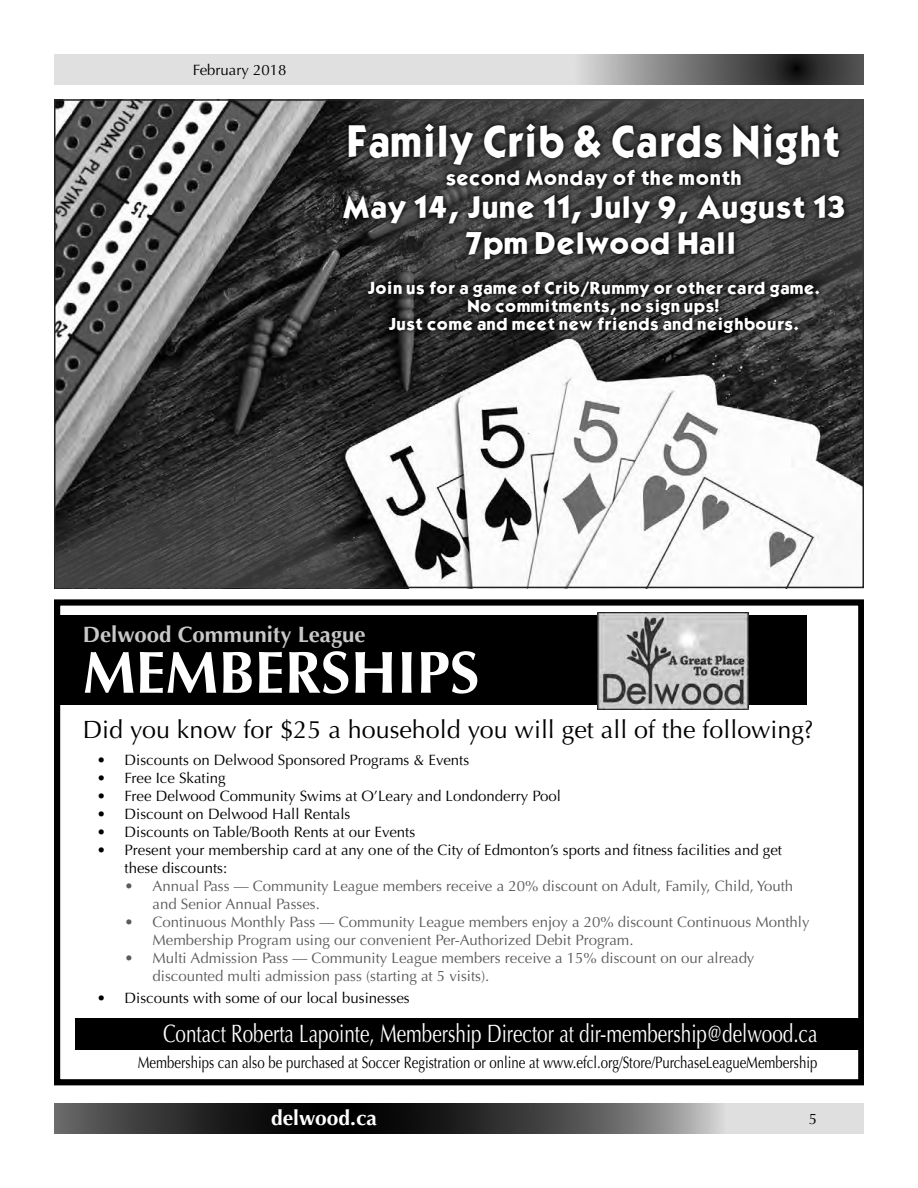
<style>
.page{position:relative;width:918px;height:1188px;background:#fff}
.page>*{position:absolute;margin:0;border:0;box-sizing:border-box;transform-origin:0 0}
.t1{font:700 59.55px "Optima";color:#fff}
.t2{font:39px "Baker Normal";color:#fff;scale:.89 1}
.t3{font:27px/36px "Baker Normal";color:#fff;text-align:center}
.t4{font:25.2px "Optima";color:#fff;scale:.75 1}
.t5{font:25.05px "Optima";color:#000}
.t6{font:700 22.2px "Optima";color:#c8c8c8}
.t7{font:700 21px "Optima";color:#fff}
.t8{font:18px "Baker Normal";letter-spacing:.01em;color:#fff}
.t9{font:16.5px "Optima";color:#000;scale:.8 1}
.t10{font:15px/18px "Optima";color:#5b5b5b}
.t11{font:15px/18px "Optima";color:#000}
.t12{font:15px/18px "Baker Normal";color:#fff;text-align:center}
</style>
<div class="page">
<svg style="left:54px;top:54px;width:810px;height:31px;background:#b6b6b6"></svg>
<svg style="left:54px;top:1103px;width:810px;height:31px;background:#585858"></svg>
<div style="left:75px;top:1018px;width:789px;height:32px;background:#000"></div>
<div style="left:54px;top:599px;width:810px;height:486px;border:6px solid #000"></div>
<div style="left:54px;top:615px;width:753px;height:90px;background:#000"></div>
<img style="left:598px;top:613px;width:151px;height:97px">
<img style="left:57px;top:102px;width:804px;height:483px">
<svg style="left:55px;top:387px;width:353px;height:201px;background:#474747"></svg>
<svg style="left:327px;top:99px;width:537px;height:232px;background:#3f3f3f"></svg>
<svg style="left:338px;top:118px;width:512px;height:221px;background:#2f2f2f"></svg>
<p class="t11" style="left:193px;top:61px;width:95px">February 2018</p>
<h2 class="t2" style="left:347px;top:117px;width:555px">Family Crib &amp; Cards Night</h2>
<p class="t8" style="left:445px;top:167px;width:298px">second Monday of the month</p>
<h3 class="t3" style="left:342px;top:190px;width:505px">May 14, June 11, July 9, August 13<br>7pm Delwood Hall</h3>
<p class="t12" style="left:367px;top:279px;width:454px">Join us for a game of Crib/Rummy or other card game.<br>No commitments, no sign ups!<br>Just come and meet new friends and neighbours.</p>
<h3 class="t6" style="left:83px;top:621px;width:285px">Delwood Community League</h3>
<h1 class="t1" style="left:83px;top:638px;width:398px">MEMBERSHIPS</h1>
<h3 class="t5" style="left:83px;top:715px;width:732px">Did you know for $25 a household you will get all of the following?</h3>
<p class="t11" style="left:97px;top:751px;width:374px">• Discounts on Delwood Sponsored Programs &amp; Events</p>
<p class="t11" style="left:97px;top:769px;width:131px">• Free Ice Skating</p>
<p class="t11" style="left:97px;top:787px;width:466px">• Free Delwood Community Swims at O’Leary and Londonderry Pool</p>
<p class="t11" style="left:97px;top:805px;width:255px">• Discount on Delwood Hall Rentals</p>
<p class="t11" style="left:97px;top:823px;width:320px">• Discounts on Table/Booth Rents at our Events</p>
<p class="t11" style="left:125px;top:841px;width:659px;text-indent:-28px">• Present your membership card at any one of the City of Edmonton’s sports and fitness facilities and get these discounts:</p>
<p class="t10" style="left:153px;top:877px;width:642px;text-indent:-28px">• Annual Pass — Community League members receive a 20% discount on Adult, Family, Child, Youth and Senior Annual Passes.</p>
<p class="t10" style="left:153px;top:913px;width:659px;text-indent:-28px">• Continuous Monthly Pass — Community League members enjoy a 20% discount Continuous Monthly<br>Membership Program using our convenient Per-Authorized Debit Program.</p>
<p class="t10" style="left:153px;top:949px;width:603px;text-indent:-28px">• Multi Admission Pass — Community League members receive a 15% discount on our already discounted multi admission pass (starting at 5 visits).</p>
<p class="t11" style="left:97px;top:990px;width:315px">• Discounts with some of our local businesses</p>
<h3 class="t4" style="left:163px;top:1019px;width:874px">Contact Roberta Lapointe, Membership Director at dir-membership@delwood.ca</h3>
<p class="t9" style="left:138px;top:1053px;width:851px">Memberships can also be purchased at Soccer Registration or online at www.efcl.org/Store/PurchaseLeagueMembership</p>
<h3 class="t7" style="left:271px;top:1106px;width:107px">delwood.ca</h3>
<p class="t11" style="left:809px;top:1110px;width:10px">5</p>
</div>
